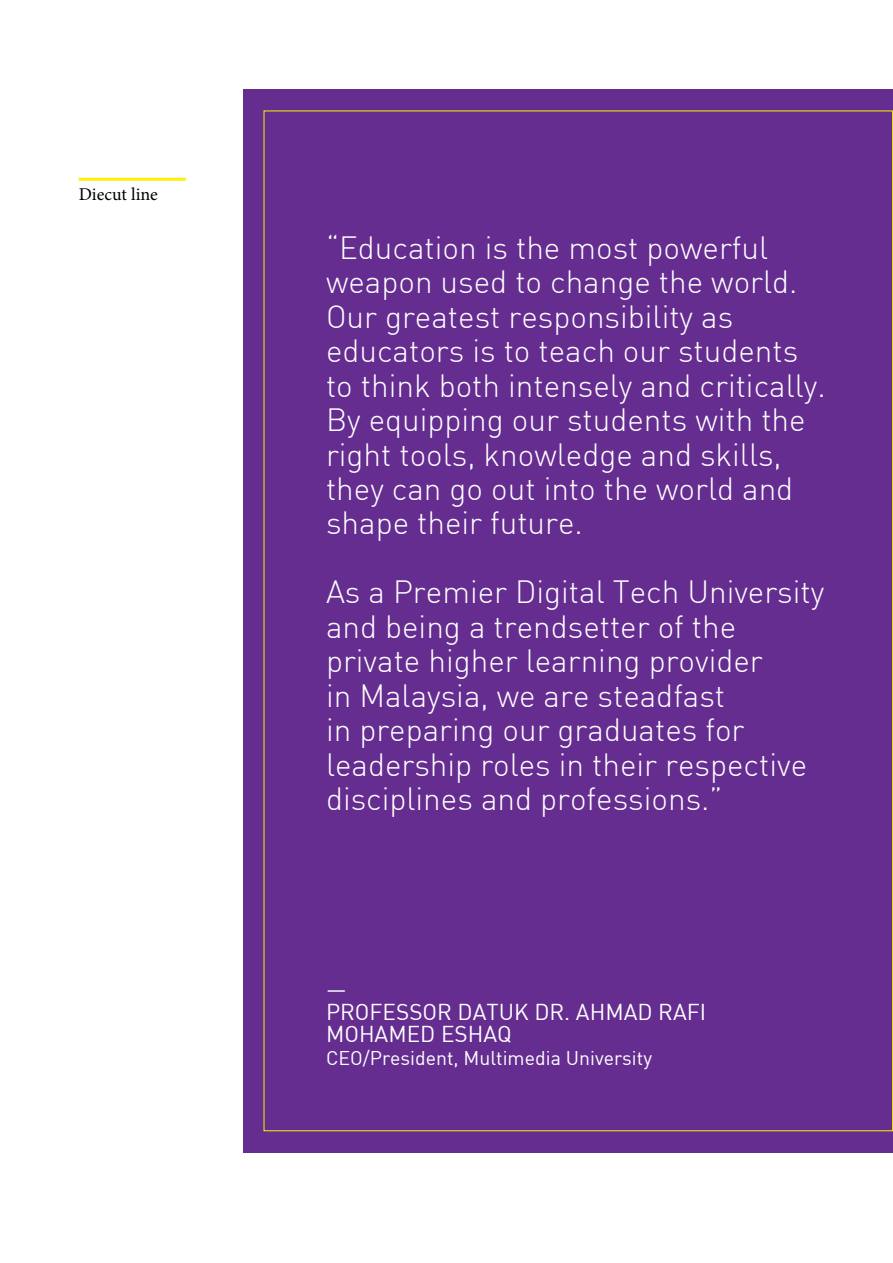
<style>
.page{position:relative;width:893px;height:1263px;background:#fff}
.page>*{position:absolute;margin:0;border:0;box-sizing:border-box;transform-origin:0 0}
.t1{font:300 31.5px/34.5px "DIN";color:#fff}
.t2{font:22.5px/22.5px "DIN";color:#fff}
.t3{font:19.5px "DIN";color:#fff}
.t4{font:18px "Minion Pro";color:#000}
</style>
<div class="page">
<div style="left:243px;top:89px;width:650px;height:1063px;background:#662d91"></div>
<hr style="left:79px;top:178px;width:107px;height:3px;background:#fff200">
<p class="t4" style="left:79px;top:183px;width:81px">Diecut line</p>
<p class="t1" style="left:326px;top:230px;width:501px">“Education is the most powerful weapon used to change the world.<br>Our greatest responsibility as educators is to teach our students to think both intensely and critically.<br>By equipping our students with the right tools, knowledge and skills, they can go out into the world and shape their future.</p>
<p class="t1" style="left:326px;top:575px;width:500px">As a Premier Digital Tech University and being a trendsetter of the private higher learning provider<br>in Malaysia, we are steadfast<br>in preparing our graduates for leadership roles in their respective disciplines and professions.”</p>
<p class="t2" style="left:326px;top:977px;width:29px">—<br>PROFESSOR</p>
<p class="t2" style="left:458px;top:1000px;width:31px">DATUK</p>
<p class="t2" style="left:534px;top:1000px;width:72px">DR. AHMAD</p>
<p class="t2" style="left:658px;top:1000px;width:26px">RAFI</p>
<p class="t2" style="left:326px;top:1022px;width:34px">MOHAMED</p>
<p class="t2" style="left:441px;top:1022px;width:29px">ESHAQ</p>
<p class="t3" style="left:326px;top:1046px;width:328px">CEO/PRESIDENT, MULTIMEDIA UNIVERSITY</p>
</div>
